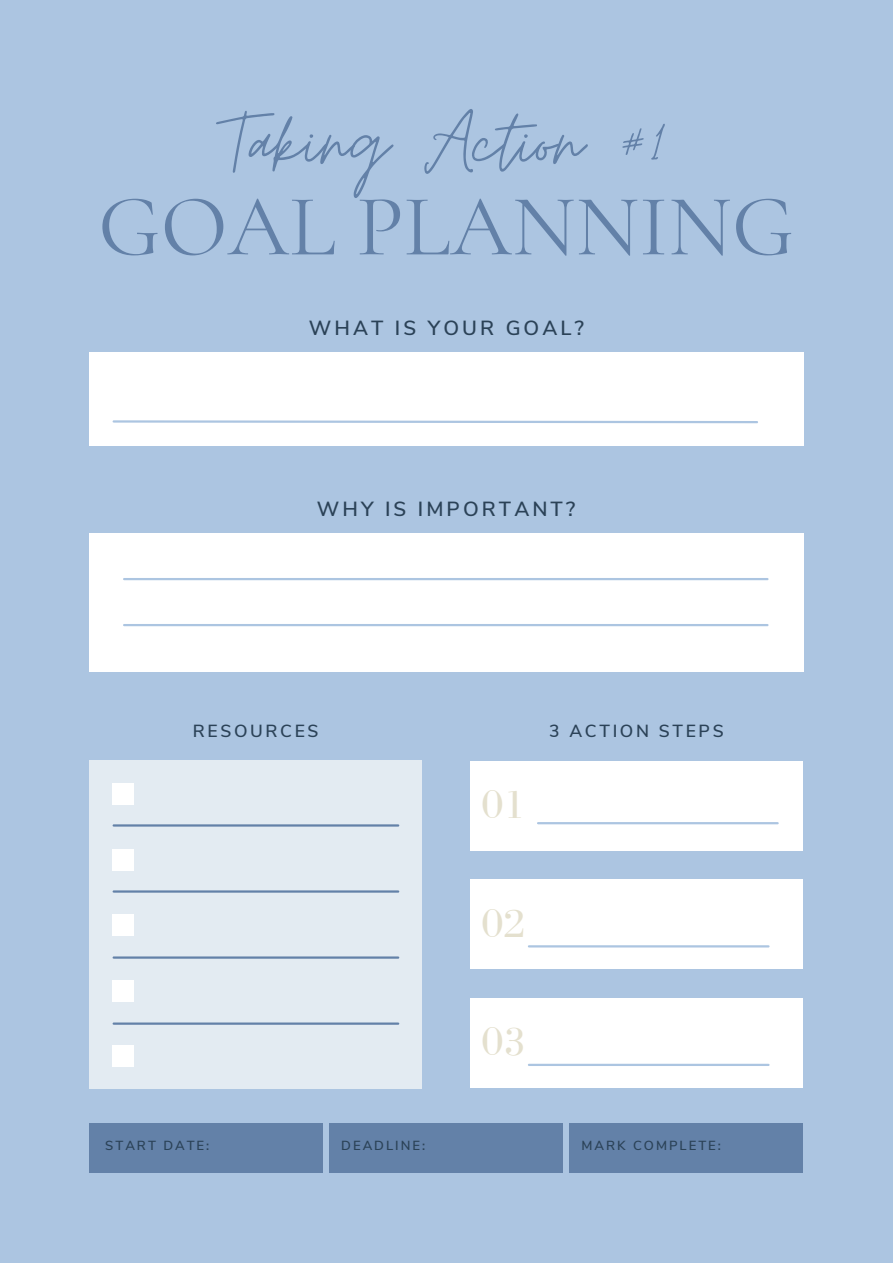
<style>
.page{position:relative;width:893px;height:1264px;background:#fff}
.page>*{position:absolute;margin:0;border:0;box-sizing:border-box;transform-origin:0 0}
.t1{font:93.3px "Moon Time";color:#6381a8}
.t2{font:87.45px "Cormorant Garamond";color:#6381a8}
.t3{font:40.8px "Bodoni FLF";color:#e4e0ce}
.t4{font:600 20.4px "Nunito Sans";letter-spacing:.15em;color:#2b4257}
.t5{font:600 17.55px "Nunito Sans";letter-spacing:.15em;color:#2b4257}
.t6{font:600 13.05px "Nunito Sans";letter-spacing:.15em;color:#2b4257}
</style>
<div class="page">
<div style="left:0;top:0;width:892px;height:1262px;background:#acc5e1"></div>
<div style="left:89px;top:352px;width:714px;height:93px;background:#fff"></div>
<svg style="left:112px;top:420px;width:646px;height:4px"></svg>
<div style="left:469px;top:760px;width:333px;height:90px;background:#fff"></div>
<hr style="left:538px;top:822px;width:239px;height:2px;background:#acc5e1">
<div style="left:469px;top:879px;width:333px;height:90px;background:#fff"></div>
<hr style="left:529px;top:945px;width:239px;height:2px;background:#acc5e1">
<div style="left:469px;top:997px;width:333px;height:90px;background:#fff"></div>
<hr style="left:529px;top:1063px;width:239px;height:2px;background:#acc5e1">
<div style="left:89px;top:1123px;width:234px;height:49px;background:#6381a8"></div>
<div style="left:329px;top:1123px;width:234px;height:49px;background:#6381a8"></div>
<div style="left:569px;top:1123px;width:234px;height:49px;background:#6381a8"></div>
<div style="left:89px;top:760px;width:333px;height:328px;background:#e3ebf2"></div>
<hr style="left:114px;top:824px;width:284px;height:2px;background:#6381a8">
<div style="left:113px;top:783px;width:21px;height:22px;background:#fff"></div>
<hr style="left:114px;top:890px;width:284px;height:2px;background:#6381a8">
<div style="left:113px;top:849px;width:21px;height:21px;background:#fff"></div>
<hr style="left:114px;top:956px;width:284px;height:2px;background:#6381a8">
<div style="left:113px;top:914px;width:21px;height:22px;background:#fff"></div>
<hr style="left:114px;top:1022px;width:284px;height:2px;background:#6381a8">
<div style="left:113px;top:979px;width:21px;height:22px;background:#fff"></div>
<div style="left:113px;top:1045px;width:21px;height:21px;background:#fff"></div>
<div style="left:89px;top:533px;width:714px;height:138px;background:#fff"></div>
<hr style="left:124px;top:578px;width:643px;height:2px;background:#acc5e1">
<hr style="left:124px;top:624px;width:643px;height:2px;background:#acc5e1">
<p class="t1" style="left:224px;top:86px;width:445px">Taking Action #1</p>
<p class="t2" style="left:98px;top:173px;width:697px">GOAL PLANNING</p>
<p class="t4" style="left:309px;top:314px;width:276px">WHAT IS YOUR GOAL?</p>
<p class="t4" style="left:317px;top:495px;width:260px">WHY IS IMPORTANT?</p>
<p class="t5" style="left:193px;top:719px;width:127px">RESOURCES</p>
<p class="t3" style="left:481px;top:782px;width:45px">01</p>
<p class="t5" style="left:549px;top:719px;width:176px">3 ACTION STEPS</p>
<p class="t3" style="left:481px;top:901px;width:45px">02</p>
<p class="t3" style="left:481px;top:1019px;width:45px">03</p>
<p class="t6" style="left:105px;top:1136px;width:106px">START DATE:</p>
<p class="t6" style="left:341px;top:1136px;width:85px">DEADLINE:</p>
<p class="t6" style="left:581px;top:1136px;width:141px">MARK COMPLETE:</p>
</div>
